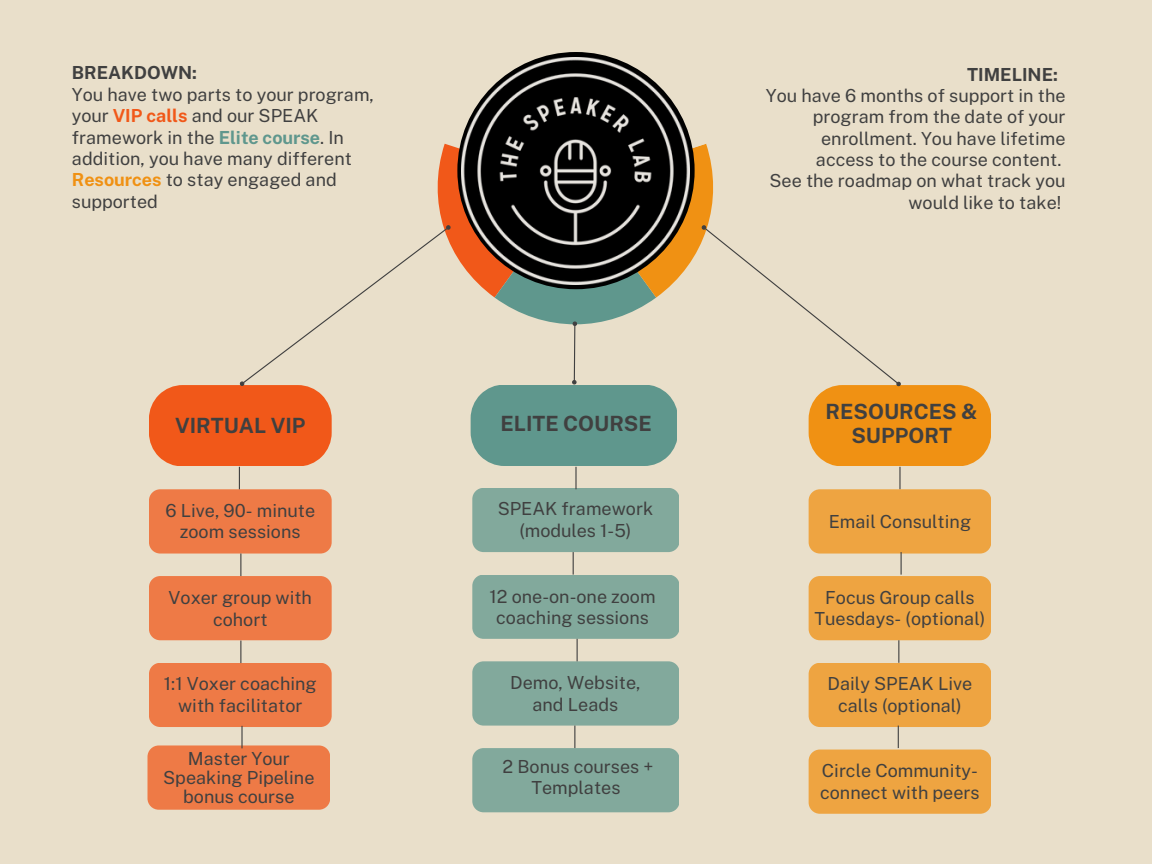
<style>
.page{position:relative;width:1152px;height:864px;background:#e9dfca}
.page>*{position:absolute;margin:0;border:0;box-sizing:border-box;transform-origin:0 0}
.t1{font:700 21px/24.8px "Public Sans";color:#404040;text-align:center}
.t2{font:18px/21.3px "Public Sans";color:#404040;text-align:center}
.t3{font:700 18px "Public Sans";color:#404040}
.s1{font-weight:700;color:#f15819}
.s2{font-weight:700;color:#5f978d}
.s3{font-weight:700;color:#f09113}
</style>
<div class="page">
<div style="left:149px;top:489px;width:182px;height:65px;background:#ee7a46;border-radius:11px"></div>
<div style="left:149px;top:576px;width:182px;height:64px;background:#ee7a46;border-radius:11px"></div>
<div style="left:149px;top:663px;width:182px;height:64px;background:#ee7a46;border-radius:11px"></div>
<div style="left:472px;top:488px;width:207px;height:64px;background:#82a99c;border-radius:11px"></div>
<div style="left:472px;top:575px;width:207px;height:64px;background:#82a99c;border-radius:11px"></div>
<div style="left:472px;top:661px;width:207px;height:65px;background:#82a99c;border-radius:11px"></div>
<div style="left:472px;top:748px;width:207px;height:64px;background:#82a99c;border-radius:11px"></div>
<div style="left:809px;top:489px;width:182px;height:65px;background:#eea441;border-radius:11px"></div>
<div style="left:809px;top:576px;width:182px;height:64px;background:#eea441;border-radius:11px"></div>
<div style="left:809px;top:663px;width:182px;height:64px;background:#eea441;border-radius:11px"></div>
<div style="left:809px;top:750px;width:182px;height:64px;background:#eea441;border-radius:11px"></div>
<svg style="left:901px;top:552px;width:1px;height:23px"></svg>
<svg style="left:898px;top:640px;width:1px;height:23px"></svg>
<svg style="left:898px;top:726px;width:1px;height:22px"></svg>
<svg style="left:573px;top:552px;width:1px;height:23px"></svg>
<svg style="left:577px;top:639px;width:1px;height:22px"></svg>
<svg style="left:574px;top:726px;width:1px;height:22px"></svg>
<svg style="left:149px;top:52px;width:842px;height:437px"></svg>
<svg style="left:240px;top:554px;width:1px;height:22px"></svg>
<svg style="left:240px;top:641px;width:1px;height:22px"></svg>
<div style="left:147px;top:745px;width:183px;height:65px;background:#ee7a46;border-radius:11px"></div>
<hr style="left:241px;top:726px;width:2px;height:22px;background:#404040">
<p class="t3" style="left:72px;top:62px;width:127px">BREAKDOWN:</p>
<p class="t2" style="left:72px;top:84px;width:304px;text-align:left">You have two parts to your program, your <span class="s1">VIP calls</span> and our SPEAK framework in the <span class="s2">Elite course</span>. In addition, you have many different<br><span class="s3">Resources</span> to stay engaged and supported</p>
<p class="t3" style="left:967px;top:63px;width:92px">TIMELINE:</p>
<p class="t2" style="left:766px;top:85px;width:301px;text-align:right">You have 6 months of support in the program from the date of your enrollment. You have lifetime access to the course content.<br>See the roadmap on what track you would like to take!</p>
<p class="t1" style="left:175px;top:413px;width:132px">VIRTUAL VIP</p>
<p class="t1" style="left:501px;top:411px;width:153px">ELITE COURSE</p>
<p class="t1" style="left:826px;top:399px;width:154px">RESOURCES &amp;<br>SUPPORT</p>
<p class="t2" style="left:165px;top:500px;width:151px">6 Live, 90- minute zoom sessions</p>
<p class="t2" style="left:498px;top:498px;width:157px">SPEAK framework (modules 1-5)</p>
<p class="t2" style="left:829px;top:510px;width:144px">Email Consulting</p>
<p class="t2" style="left:169px;top:587px;width:145px">Voxer group with cohort</p>
<p class="t2" style="left:490px;top:585px;width:168px">12 one-on-one zoom coaching sessions</p>
<p class="t2" style="left:815px;top:586px;width:172px">Focus Group calls<br>Tuesdays- (optional)</p>
<p class="t2" style="left:164px;top:673px;width:154px">1:1 Voxer coaching with facilitator</p>
<p class="t2" style="left:510px;top:672px;width:132px">Demo, Website, and Leads</p>
<p class="t2" style="left:828px;top:673px;width:146px">Daily SPEAK Live calls (optional)</p>
<p class="t2" style="left:163px;top:749px;width:153px;line-height:19.2px">Master Your<br>Speaking Pipeline bonus course</p>
<p class="t2" style="left:503px;top:756px;width:152px">2 Bonus courses +<br>Templates</p>
<p class="t2" style="left:820px;top:760px;width:161px;text-align:left">Circle Community&shy;connect with peers</p>
</div>
